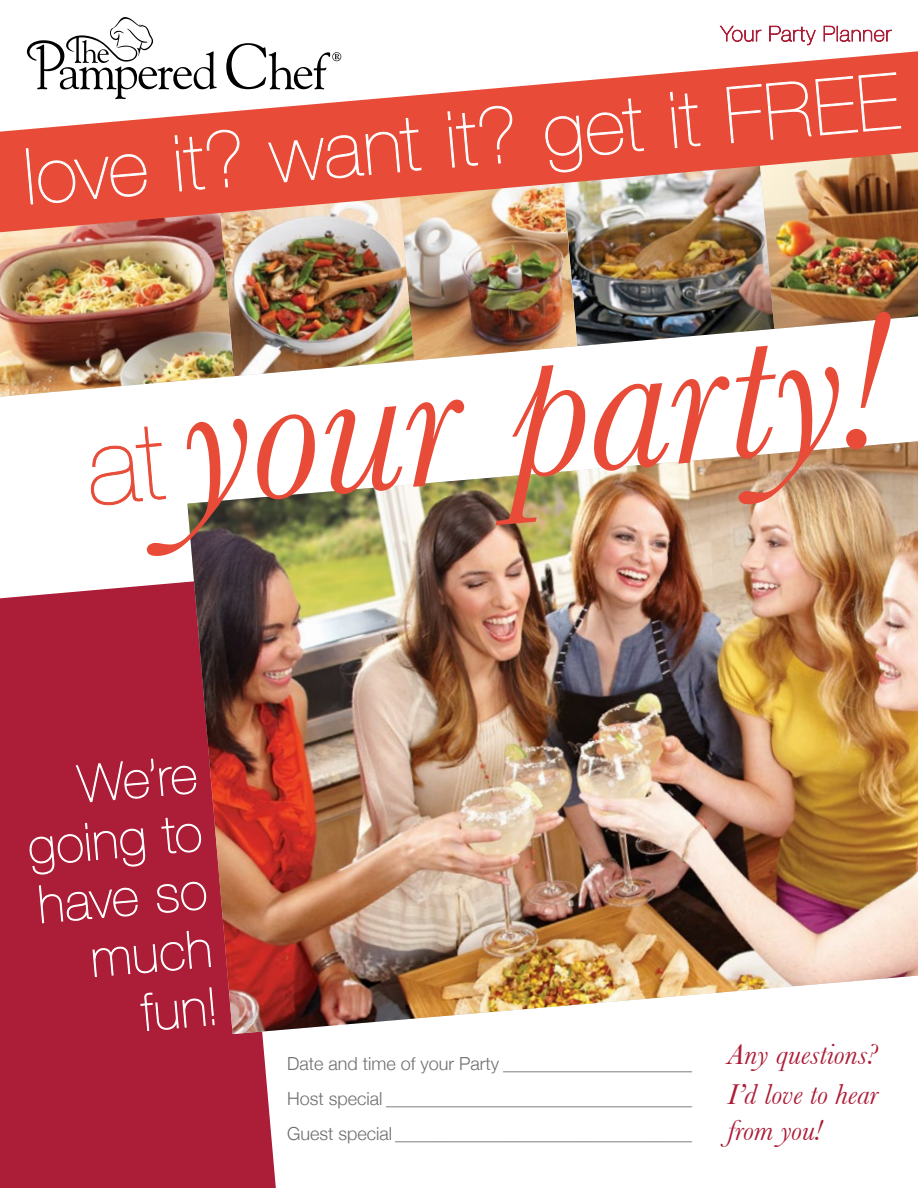
<style>
.page{position:relative;width:918px;height:1188px;background:#fff}
.page>*{position:absolute;margin:0;border:0;box-sizing:border-box;transform-origin:0 0}
.t1{font:italic 197.4px "Baskerville";color:#e84b37}
.t2{font:200 77.55px "Helvetica Neue";color:#fff}
.t3{font:italic 30px/40.5px "Baskerville";color:#ac1d37}
.t4{font:300 18px/35.1px "Helvetica Neue";color:#6d6e71;text-align:justify}
</style>
<div class="page">
<div style="left:0;top:582px;width:276px;height:606px;background:#ac1d37"></div>
<img style="left:644px;top:232px;width:129px;height:109px">
<svg style="left:644px;top:51px;width:274px;height:181px;fill:#e84b37"></svg>
<img style="left:187px;top:441px;width:731px;height:593px">
<svg style="left:719px;top:25px;width:43px;height:17px"></svg>
<svg style="left:769px;top:25px;width:47px;height:21px"></svg>
<svg style="left:823px;top:25px;width:69px;height:17px"></svg>
<img style="left:0;top:17px;width:644px;height:380px">
<svg style="left:670px;top:91px;width:31px;height:58px;background:#eb6453"></svg>
<img style="left:726px;top:72px;width:192px;height:257px">
<svg style="left:75px;top:758px;width:121px;height:44px;background:#b83e54"></svg>
<svg style="left:29px;top:817px;width:182px;height:160px;background:#b3324a"></svg>
<svg style="left:140px;top:987px;width:75px;height:44px;background:#b73c53"></svg>
<svg style="left:90px;top:426px;width:76px;height:80px"></svg>
<h2 class="t2" style="left:21px;top:132px;width:879px;rotate:-5deg">love it? want it? get it free</h2>
<h1 class="t1" style="left:170px;top:326px;width:709px;rotate:-5deg">your party!</h1>
<p class="t4" style="left:287px;top:1046px;width:406px">Date and time of your Party _____________________ Host special __________________________________ Guest special _________________________________</p>
<h3 class="t3" style="left:727px;top:1033px;width:153px">Any questions?<br>I’d love to hear</h3>
<h3 class="t3" style="left:727px;top:1110px;width:96px">from you!</h3>
</div>
